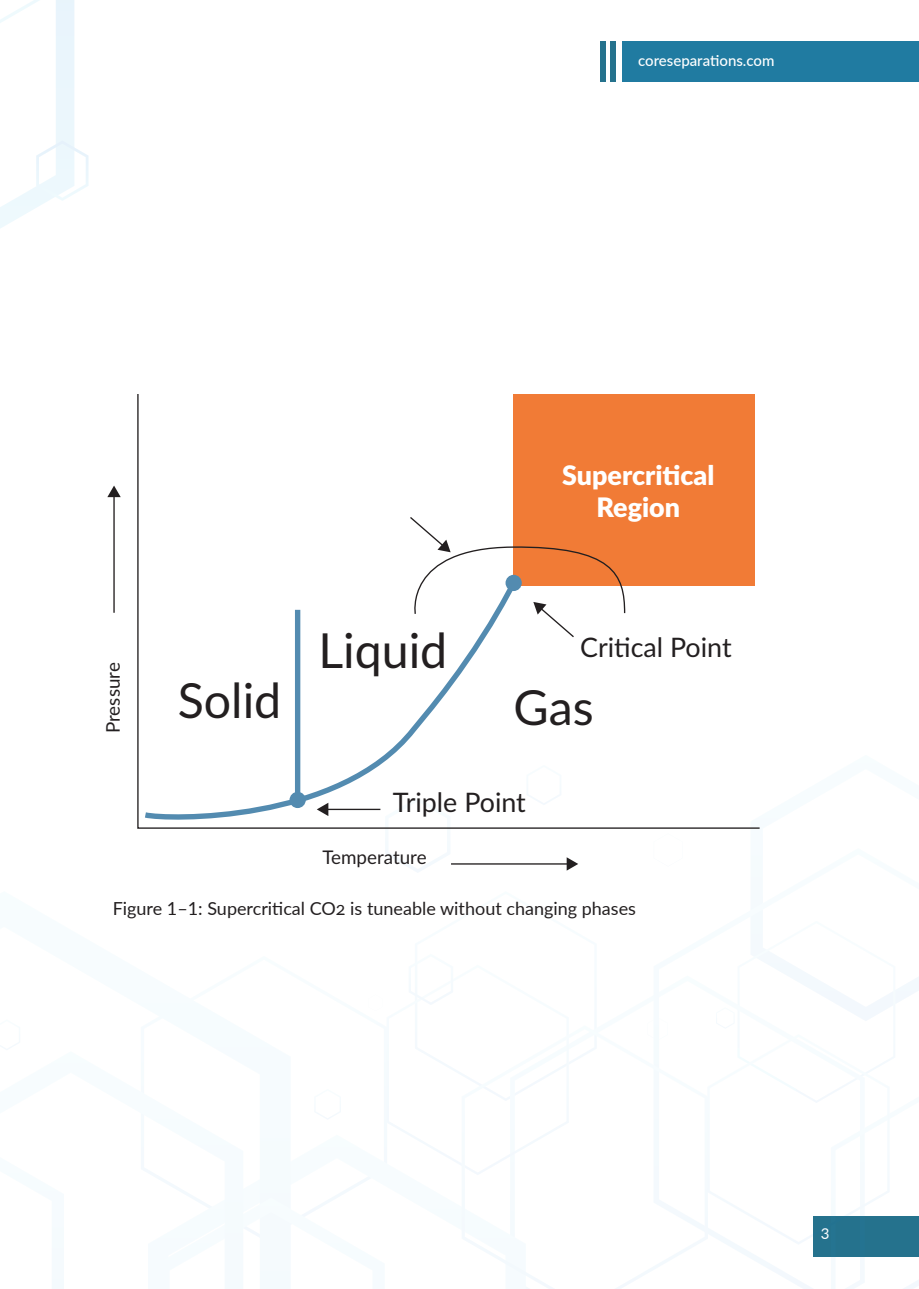
<style>
.page{position:relative;width:919px;height:1289px;background:#fff}
.page>*{position:absolute;margin:0;border:0;box-sizing:border-box;transform-origin:0 0}
.t1{font:48.3px "Lato";color:#231f20}
.t2{font:26.85px "Lato";color:#231f20}
.t3{font:900 26.85px/32.2px "Lato";color:#fff;text-align:center}
.t4{font:18.75px "Lato";color:#231f20}
.t5{font:18px "Lato";color:#231f20}
.t6{font:500 15px "Lato";color:#fff}
.t7{font:15px "Lato";color:#fff}
</style>
<div class="page">
<div style="left:622px;top:41px;width:296px;height:41px;background:#207ba1"></div>
<div style="left:610px;top:41px;width:5px;height:41px;background:#25728d"></div>
<div style="left:600px;top:41px;width:6px;height:41px;background:#25728d"></div>
<svg style="left:386px;top:841px;width:64px;height:31px"></svg>
<svg style="left:384px;top:984px;width:212px;height:150px"></svg>
<svg style="left:334px;top:1134px;width:127px;height:63px"></svg>
<svg style="left:317px;top:1107px;width:24px;height:12px"></svg>
<svg style="left:244px;top:1197px;width:93px;height:91px"></svg>
<svg style="left:52px;top:1119px;width:191px;height:169px"></svg>
<svg style="left:461px;top:1025px;width:246px;height:263px"></svg>
<svg style="left:707px;top:908px;width:211px;height:380px"></svg>
<svg style="left:0;top:0;width:88px;height:228px"></svg>
<svg style="left:137px;top:394px;width:623px;height:435px"></svg>
<div style="left:513px;top:394px;width:242px;height:192px;background:#f17b36"></div>
<svg style="left:139px;top:575px;width:382px;height:248px"></svg>
<div style="left:289px;top:791px;width:17px;height:17px;background:#538bb0;border-radius:50%"></div>
<div style="left:295px;top:610px;width:5px;height:190px;background:#538bb0"></div>
<hr style="left:113px;top:495px;width:2px;height:117px;background:#231f20">
<svg style="left:107px;top:485px;width:14px;height:12px"></svg>
<hr style="left:451px;top:863px;width:117px;height:1px;background:#231f20">
<svg style="left:566px;top:857px;width:12px;height:13px"></svg>
<svg style="left:404px;top:515px;width:222px;height:123px"></svg>
<hr style="left:326px;top:808px;width:54px;height:2px;background:#231f20">
<svg style="left:317px;top:802px;width:11px;height:14px"></svg>
<p class="t6" style="left:638px;top:49px;width:138px">coreseparations.com</p>
<p class="t4" style="left:99px;top:733px;width:72px;rotate:-90deg">Pressure</p>
<h1 class="t1" style="left:318px;top:616px;width:130px">Liquid</h1>
<h2 class="t3" style="left:562px;top:458px;width:154px">Supercritical<br>Region</h2>
<h2 class="t2" style="left:580px;top:627px;width:153px">Critical Point</h2>
<h1 class="t1" style="left:178px;top:665px;width:105px">Solid</h1>
<h1 class="t1" style="left:513px;top:672px;width:81px">Gas</h1>
<h2 class="t2" style="left:393px;top:783px;width:134px">Triple Point</h2>
<p class="t4" style="left:322px;top:843px;width:106px">Temperature</p>
<p class="t5" style="left:113px;top:895px;width:524px">Figure 1–1: Supercritical CO2 is tuneable without changing phases</p>
<p class="t7" style="left:820px;top:1223px;width:10px">3</p>
</div>
